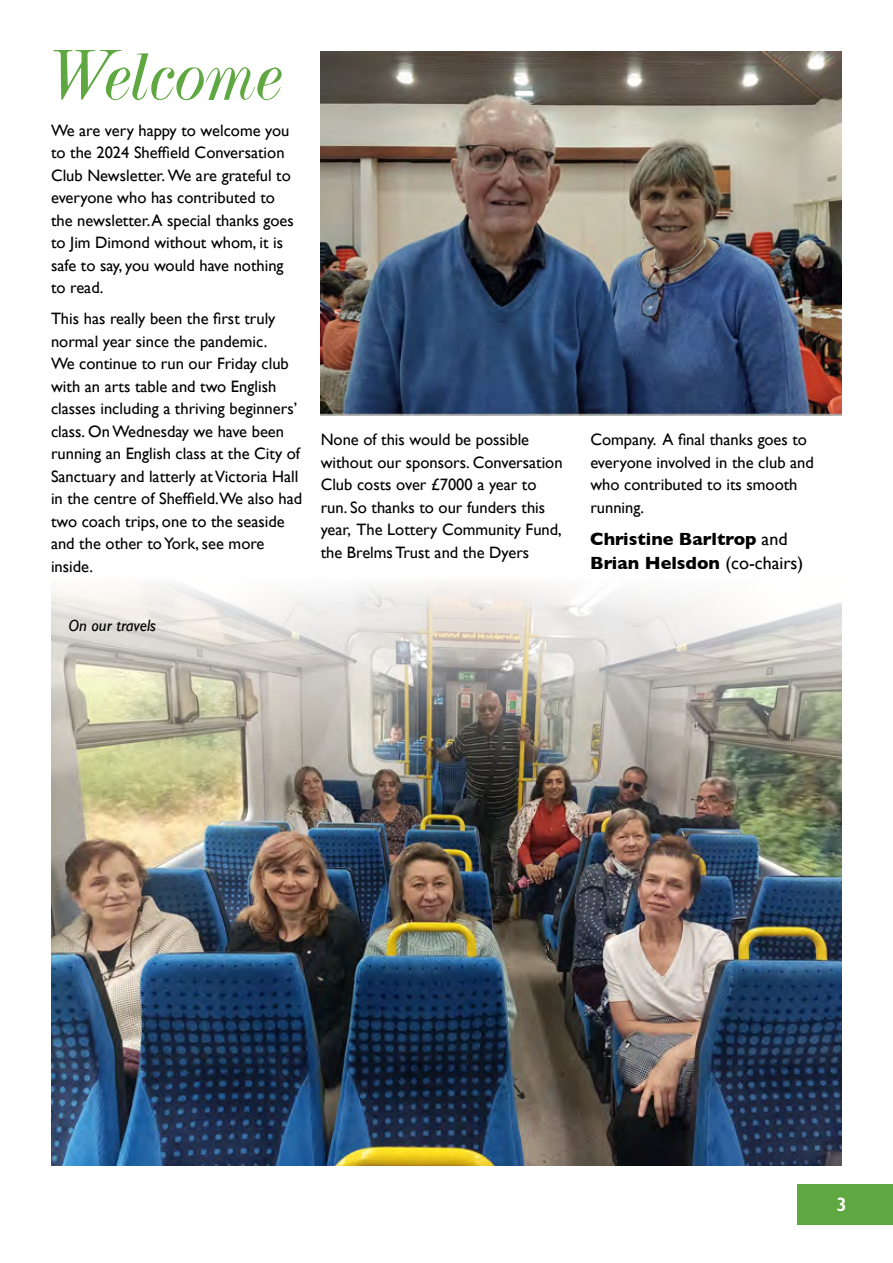
<style>
.page{position:relative;width:893px;height:1263px;background:#fff}
.page>*{position:absolute;margin:0;border:0;box-sizing:border-box;transform-origin:0 0}
.t1{font:italic 76.5px "Dubiel";color:#5fa841}
.t2{font:600 19.5px "Gill Sans";color:#fff}
.t3{font:700 18px/24px "Gill Sans";color:#000}
.t4{font:16.5px/22.5px "Gill Sans";color:#000}
.t5{font:italic 16.5px "Gill Sans";color:#000}
.s1{font-weight:400}
</style>
<div class="page">
<img style="left:51px;top:583px;width:791px;height:582px">
<div style="left:798px;top:1184px;width:95px;height:40px;background:#5fa841"></div>
<img style="left:321px;top:51px;width:521px;height:365px">
<h1 class="t1" style="left:51px;top:37px;width:233px">Welcome</h1>
<p class="t4" style="left:51px;top:119px;width:244px">We are very happy to welcome you to the 2024 Sheffield Conversation<br>Club Newsletter. We are grateful to everyone who has contributed to the newsletter. A special thanks goes to Jim Dimond without whom, it is safe to say, you would have nothing to read.</p>
<p class="t4" style="left:51px;top:307px;width:253px">This has really been the first truly normal year since the pandemic.<br>We continue to run our Friday club with an arts table and two English classes including a thriving beginners’ class. On Wednesday we have been running an English class at the City of<br>Sanctuary and latterly at Victoria Hall in the centre of Sheffield.We also had two coach trips, one to the seaside and the other to York, see more inside.</p>
<p class="t5" style="left:68px;top:616px;width:89px">On our travels</p>
<p class="t4" style="left:321px;top:428px;width:243px">None of this would be possible without our sponsors. Conversation<br>Club costs over £7000 a year to run. So thanks to our funders this year, The Lottery Community Fund, the Brelms Trust and the Dyers</p>
<p class="t4" style="left:590px;top:428px;width:225px">Company. A final thanks goes to everyone involved in the club and who contributed to its smooth running.</p>
<p class="t3" style="left:590px;top:527px;width:214px">Christine Barltrop <span class="s1">and<br></span>Brian Helsdon <span class="s1">(co-chairs)</span></p>
<p class="t2" style="left:836px;top:1193px;width:12px">3</p>
</div>
